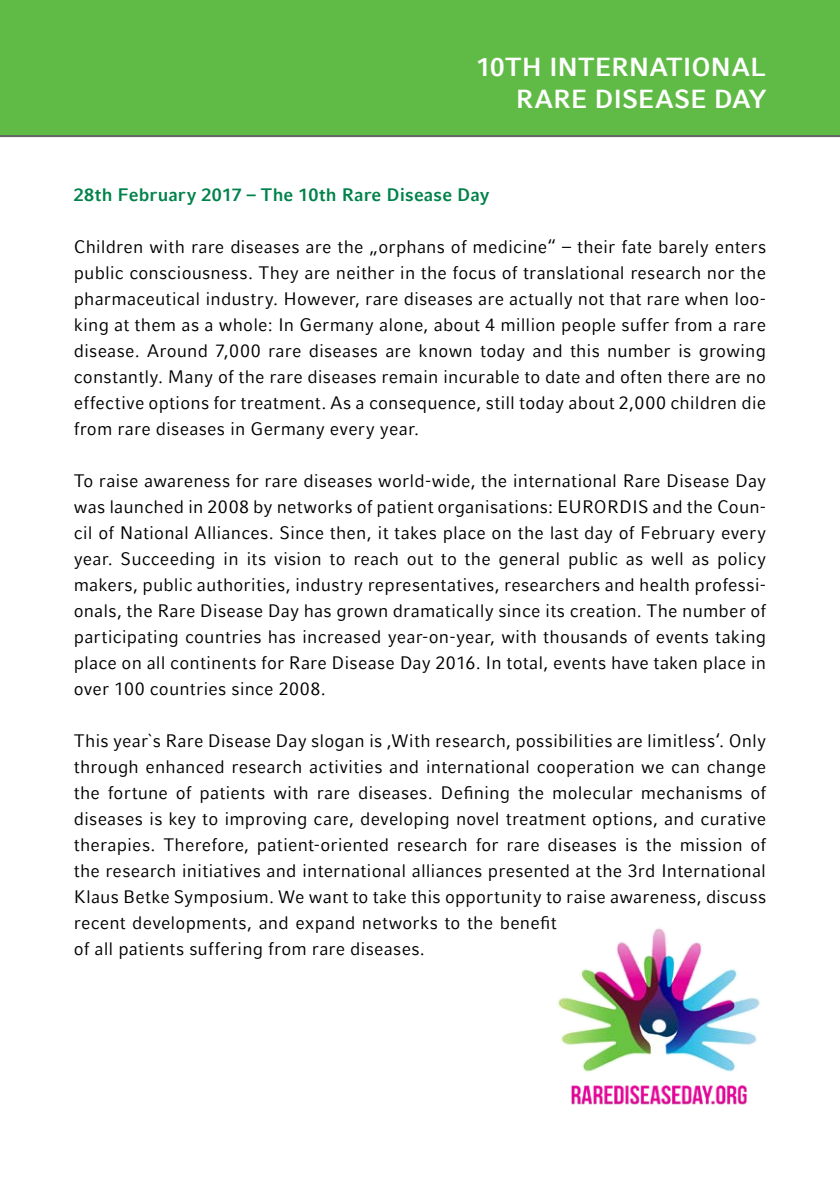
<style>
.page{position:relative;width:840px;height:1191px;background:#fff}
.page>*{position:absolute;margin:0;border:0;box-sizing:border-box;transform-origin:0 0}
.t1{font:700 26px/31.2px "LMU Compatil Fact";letter-spacing:-.005em;color:#fff;text-align:right}
.t2{font:18px/26px "LMU Compatil Fact";letter-spacing:.01em;color:#000;text-align:justify}
.t3{font:700 18px "LMU Compatil Fact";letter-spacing:.01em;color:#00824a}
</style>
<div class="page">
<div style="left:0;top:0;width:839px;height:137px;background:#60bb46"></div>
<img style="left:557px;top:928px;width:203px;height:177px">
<h1 class="t1" style="left:515px;top:51px;width:252px">IONAL<br>RARE DISEASE DAY</h1>
<h1 class="t1" style="left:476px;top:51px;width:100px">10TH INTERNAT</h1>
<p class="t3" style="left:74px;top:184px;width:417px">28TH FEBRUARY 2017 – THE 10TH RARE DISEASE DAY</p>
<p class="t2" style="left:74px;top:233px;width:693px">Children with rare diseases are the „orphans of medicine“ – their fate barely enters public consciousness. They are neither in the focus of translational research nor the pharmaceutical industry. However, rare diseases are actually not that rare when loo&shy;king at them as a whole: In Germany alone, about 4 million people suffer from a rare disease. Around 7,000 rare diseases are known today and this number is growing constantly. Many of the rare diseases remain incurable to date and often there are no effective options for treatment. As a consequence, still today about 2,000 children die from rare diseases in Germany every year.</p>
<p class="t2" style="left:74px;top:467px;width:693px">To raise awareness for rare diseases world-wide, the international Rare Disease Day was launched in 2008 by networks of patient organisations: EURORDIS and the Coun&shy;cil of National Alliances. Since then, it takes place on the last day of February every year. Succeeding in its vision to reach out to the general public as well as policy makers, public authorities, industry representatives, researchers and health professi&shy;onals, the Rare Disease Day has grown dramatically since its creation. The number of participating countries has increased year-on-year, with thousands of events taking place on all continents for Rare Disease Day 2016. In total, events have taken place in over 100 countries since 2008.</p>
<p class="t2" style="left:74px;top:727px;width:693px;text-align:left">This year`s Rare Disease Day slogan is ‚With research, possibilities are limitless‘. Only through enhanced research activities and international cooperation we can change the fortune of patients with rare diseases. Defining the molecular mechanisms of diseases is key to improving care, developing novel treatment options, and curative therapies. Therefore, patient-oriented research for rare diseases is the mission of the research initiatives and international alliances presented at the 3rd International Klaus Betke Symposium. We want to take this opportunity to raise awareness, discuss recent developments, and expand networks to the benefit<br>of all patients suffering from rare diseases.</p>
</div>
